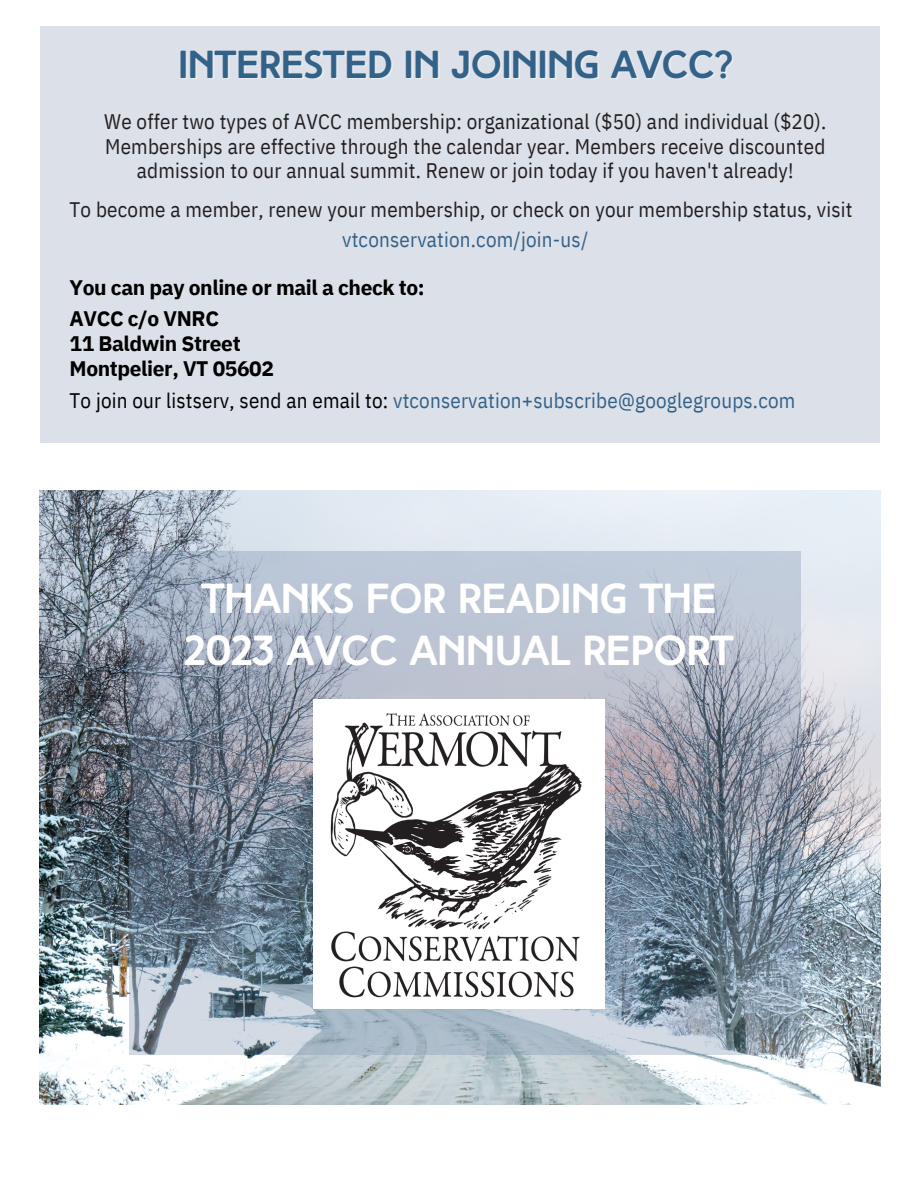
<style>
.page{position:relative;width:918px;height:1188px;background:#fff}
.page>*{position:absolute;margin:0;border:0;box-sizing:border-box;transform-origin:0 0}
.t1{font:700 42px/51.8px "High Tide";letter-spacing:-.02em;color:#fff;text-align:center}
.t2{font:700 39px "High Tide";letter-spacing:-.02em;color:#336289}
.t3{font:21px/24.8px "IBM Plex Sans Cond";letter-spacing:.01em;color:#221e1f;text-align:center}
.t4{font:21px "IBM Plex Sans Cond";letter-spacing:.01em;color:#336289}
.t5{font:700 21px "IBM Plex Sans";letter-spacing:-.02em;color:#000}
.s1{color:#000}
</style>
<div class="page">
<img style="left:40px;top:490px;width:840px;height:615px">
<svg style="left:130px;top:551px;width:671px;height:504px;background:#97a3b2"></svg>
<div style="left:40px;top:27px;width:840px;height:416px;background:#dce0e9"></div>
<img style="left:313px;top:700px;width:291px;height:309px">
<p class="t2" style="left:178px;top:48px;width:557px">INTERESTED IN JOINING AVCC?</p>
<p class="t3" style="left:104px;top:109px;width:724px">We offer two types of AVCC membership: organizational ($50) and individual ($20).<br>Memberships are effective through the calendar year. Members receive discounted admission to our annual summit. Renew or join today if you haven't already!</p>
<p class="t3" style="left:70px;top:196px;width:785px">To become a member, renew your membership, or check on your membership status, visit</p>
<p class="t4" style="left:342px;top:226px;width:248px">vtconservation.com/join-us/</p>
<p class="t5" style="left:70px;top:274px;width:357px">You can pay online or mail a check to:</p>
<p class="t5" style="left:70px;top:304px;width:151px">AVCC c/o VNRC</p>
<p class="t5" style="left:70px;top:329px;width:173px">11 Baldwin Street</p>
<p class="t5" style="left:70px;top:355px;width:206px">Montpelier, VT 05602</p>
<h1 class="t4" style="left:70px;top:386px;width:727px"><span class="s1">To join our listserv, send an email to:</span> vtconservation+subscribe@googlegroups.com</h1>
<p class="t1" style="left:184px;top:577px;width:552px">THANKS FOR READING THE<br>2023 AVCC ANNUAL REPORT</p>
</div>
